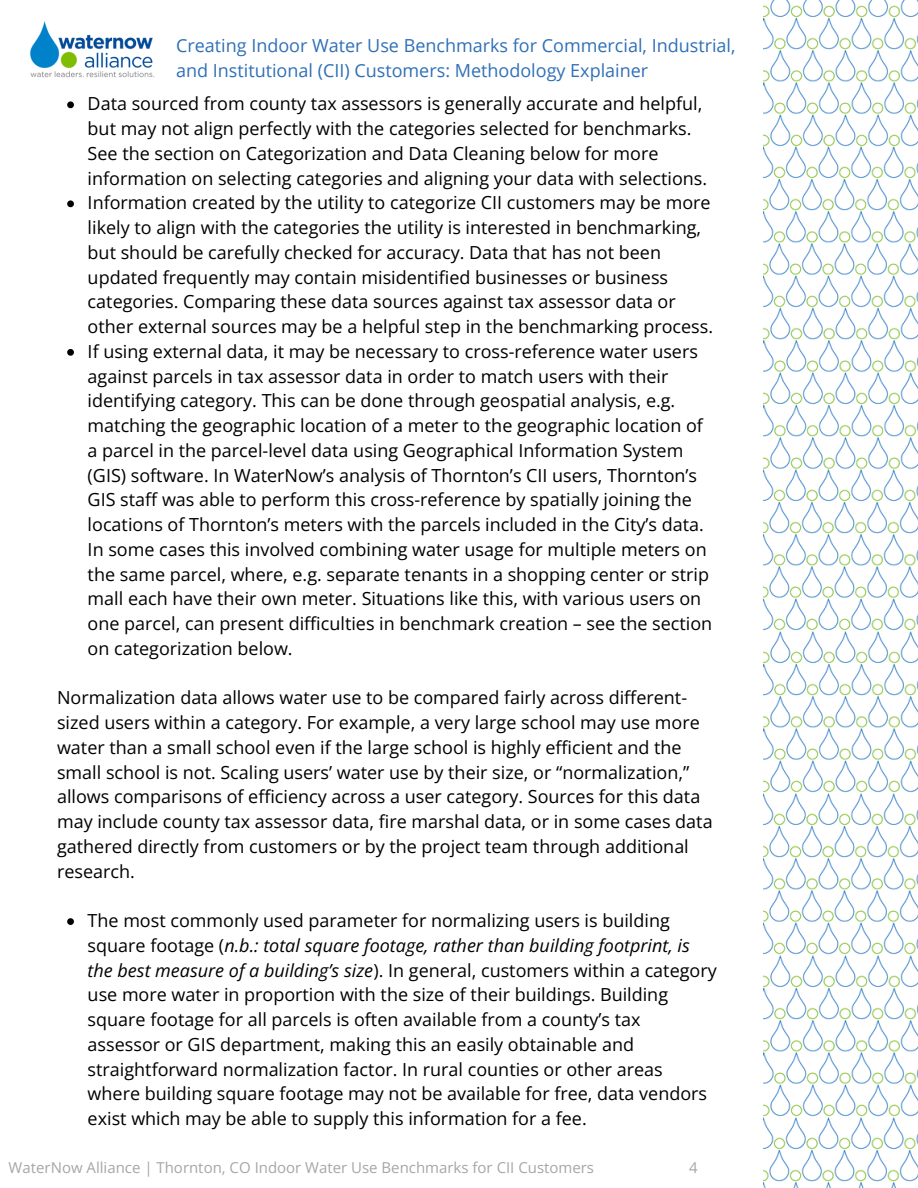
<style>
.page{position:relative;width:918px;height:1188px;background:#fff}
.page>*{position:absolute;margin:0;border:0;box-sizing:border-box;transform-origin:0 0}
.t1{font:18px/24.8px "Open Sans";color:#000}
.t2{font:18px/24.8px "Open Sans";color:#2f70b7}
.t3{font:15px "Open Sans";color:#a6a6a6}
.s1{font-style:italic}
</style>
<div class="page">
<img style="left:764px;top:0;width:154px;height:146px">
<img style="left:764px;top:146px;width:154px;height:160px">
<img style="left:764px;top:306px;width:154px;height:324px">
<img style="left:764px;top:630px;width:154px;height:324px">
<img style="left:764px;top:954px;width:154px;height:234px">
<img style="left:30px;top:21px;width:125px;height:57px">
<svg style="left:67px;top:101px;width:7px;height:7px"></svg>
<svg style="left:67px;top:200px;width:7px;height:7px"></svg>
<svg style="left:67px;top:349px;width:7px;height:7px"></svg>
<svg style="left:67px;top:918px;width:7px;height:7px"></svg>
<p class="t2" style="left:176px;top:32px;width:561px">Creating Indoor Water Use Benchmarks for Commercial, Industrial, and Institutional (CII) Customers: Methodology Explainer</p>
<h1 class="t1" style="left:88px;top:91px;width:621px">Data sourced from county tax assessors is generally accurate and helpful, but may not align perfectly with the categories selected for benchmarks.<br>See the section on Categorization and Data Cleaning below for more information on selecting categories and aligning your data with selections.</h1>
<p class="t1" style="left:88px;top:190px;width:627px">Information created by the utility to categorize CII customers may be more likely to align with the categories the utility is interested in benchmarking, but should be carefully checked for accuracy. Data that has not been updated frequently may contain misidentified businesses or business categories. Comparing these data sources against tax assessor data or other external sources may be a helpful step in the benchmarking process.</p>
<p class="t1" style="left:88px;top:339px;width:626px">If using external data, it may be necessary to cross-reference water users against parcels in tax assessor data in order to match users with their identifying category. This can be done through geospatial analysis, e.g. matching the geographic location of a meter to the geographic location of a parcel in the parcel-level data using Geographical Information System (GIS) software. In WaterNow’s analysis of Thornton’s CII users, Thornton’s GIS staff was able to perform this cross-reference by spatially joining the locations of Thornton’s meters with the parcels included in the City’s data.<br>In some cases this involved combining water usage for multiple meters on the same parcel, where, e.g. separate tenants in a shopping center or strip mall each have their own meter. Situations like this, with various users on one parcel, can present difficulties in benchmark creation – see the section on categorization below.</p>
<p class="t1" style="left:57px;top:685px;width:657px">Normalization data allows water use to be compared fairly across different&shy;sized users within a category. For example, a very large school may use more water than a small school even if the large school is highly efficient and the small school is not. Scaling users’ water use by their size, or “normalization,” allows comparisons of efficiency across a user category. Sources for this data may include county tax assessor data, fire marshal data, or in some cases data gathered directly from customers or by the project team through additional research.</p>
<h1 class="t1" style="left:88px;top:908px;width:631px">The most commonly used parameter for normalizing users is building square footage (<span class="s1">n.b.: total square footage, rather than building footprint, is the best measure of a building’s size</span>). In general, customers within a category use more water in proportion with the size of their buildings. Building square footage for all parcels is often available from a county’s tax assessor or GIS department, making this an easily obtainable and straightforward normalization factor. In rural counties or other areas where building square footage may not be available for free, data vendors exist which may be able to supply this information for a fee.</h1>
<p class="t3" style="left:9px;top:1157px;width:587px">WaterNow Alliance | Thornton, CO Indoor Water Use Benchmarks for CII Customers</p>
<p class="t3" style="left:689px;top:1157px;width:10px">4</p>
</div>
